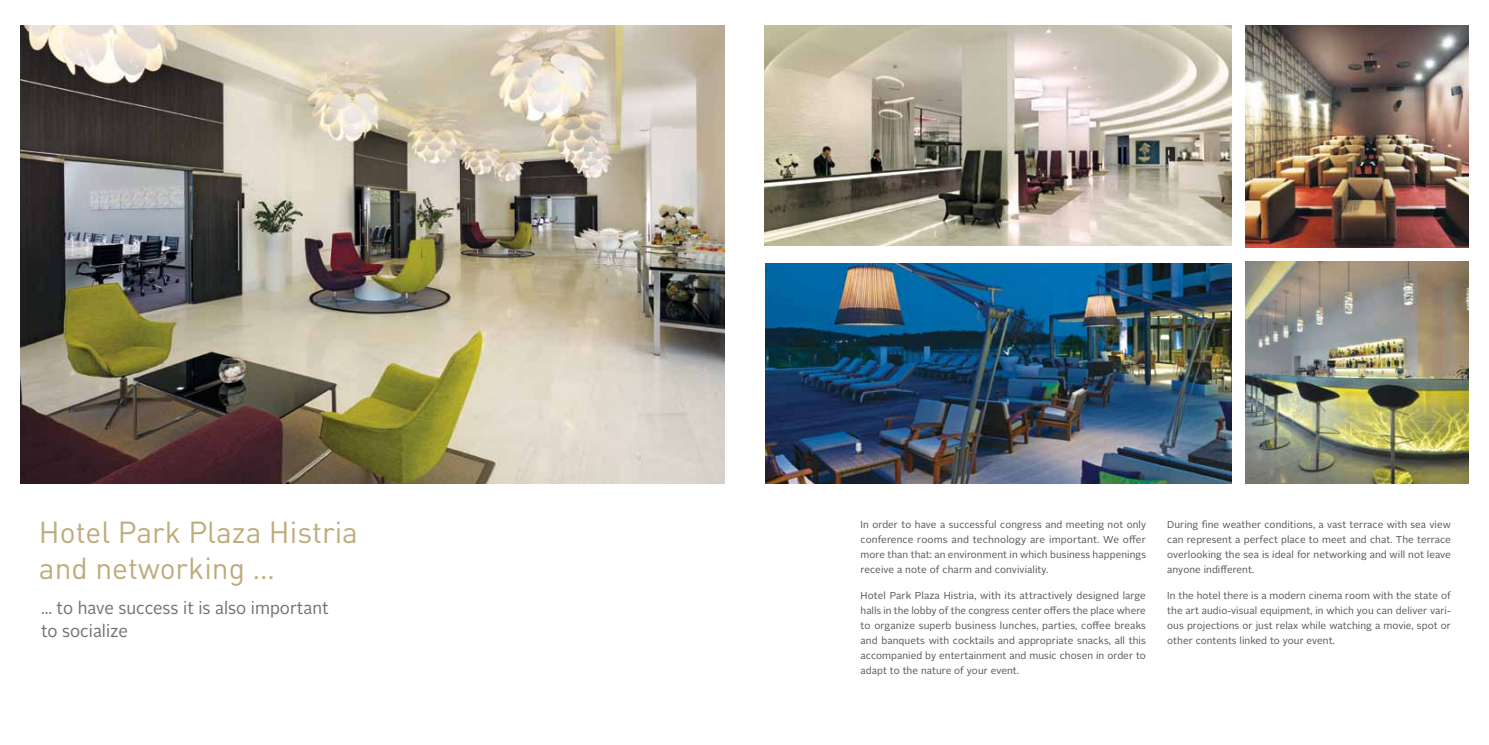
<style>
.page{position:relative;width:1489px;height:745px;background:#fff}
.page>*{position:absolute;margin:0;border:0;box-sizing:border-box;transform-origin:0 0}
.t1{font:30px/36px "DIN Pro";color:#beac7b}
.t2{font:17.5px/22.5px "Alright Sans";color:#727172;scale:.96 1}
.t3{font:10px/15px "Alright Sans";letter-spacing:.005em;color:#545455;text-align:justify}
</style>
<div class="page">
<img style="left:20px;top:26px;width:704px;height:457px">
<img style="left:764px;top:26px;width:467px;height:219px">
<img style="left:765px;top:263px;width:466px;height:220px">
<img style="left:1245px;top:26px;width:223px;height:221px">
<img style="left:1245px;top:261px;width:223px;height:222px">
<h1 class="t1" style="left:39px;top:513px;width:320px">Hotel Park Plaza Histria and networking …</h1>
<h2 class="t2" style="left:41px;top:596px;width:301px">... to have success it is also important to socialize</h2>
<p class="t3" style="left:860px;top:517px;width:287px">In order to have a successful congress and meeting not only conference rooms and technology are important. We offer more than that: an environment in which business happenings receive a note of charm and conviviality.</p>
<p class="t3" style="left:860px;top:587px;width:287px">Hotel Park Plaza Histria, with its attractively designed large halls in the lobby of the congress center offers the place where to organize superb business lunches, parties, coffee breaks and banquets with cocktails and appropriate snacks, all this accompanied by entertainment and music chosen in order to adapt to the nature of your event.</p>
<p class="t3" style="left:1167px;top:517px;width:285px">During fine weather conditions, a vast terrace with sea view can represent a perfect place to meet and chat. The terrace overlooking the sea is ideal for networking and will not leave anyone indifferent.</p>
<p class="t3" style="left:1167px;top:587px;width:285px">In the hotel there is a modern cinema room with the state of the art audio-visual equipment, in which you can deliver vari&shy;ous projections or just relax while watching a movie, spot or other contents linked to your event.</p>
</div>
